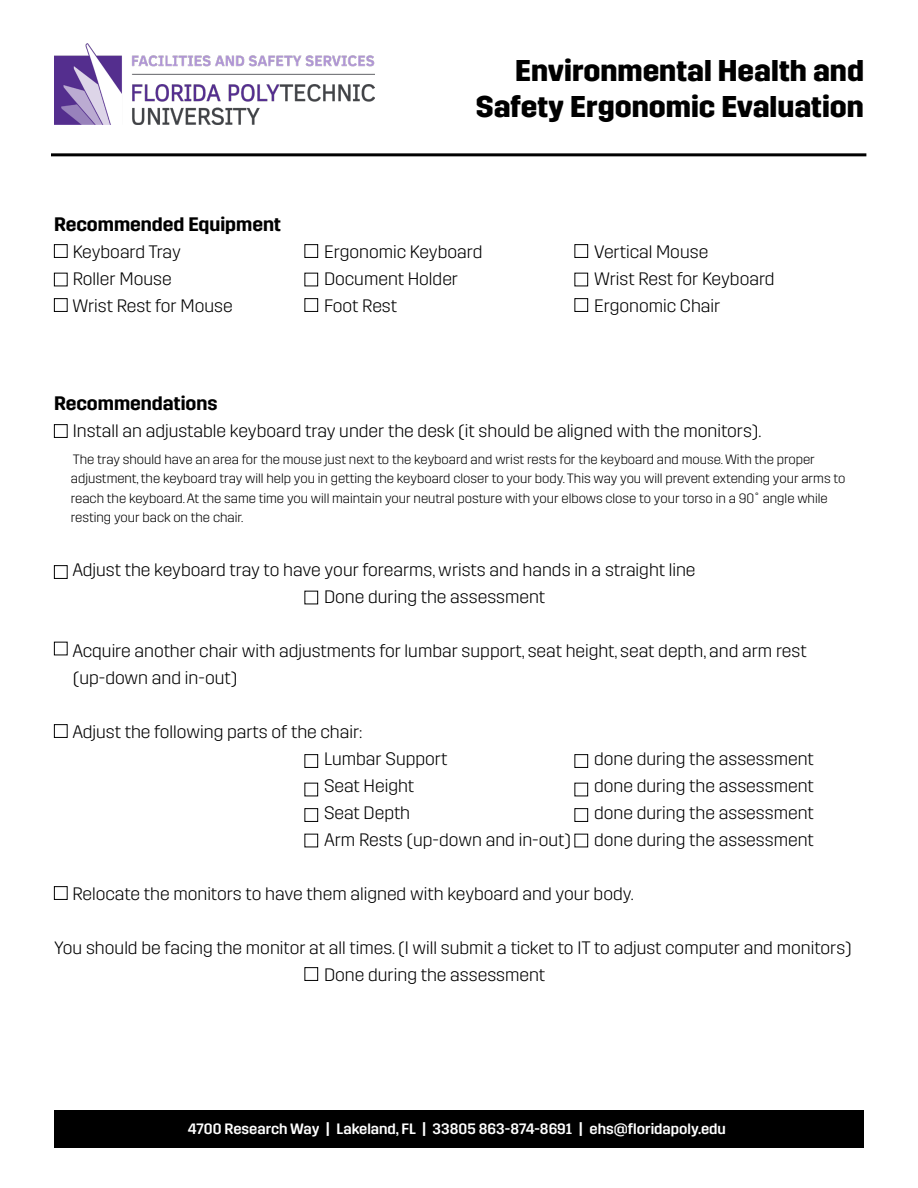
<style>
.page{position:relative;width:918px;height:1188px;background:#fff}
.page>*{position:absolute;margin:0;border:0;box-sizing:border-box;transform-origin:0 0}
.t1{font:700 30px/36px "Trim";color:#000;text-align:right}
.t2{font:600 19.5px "Trim";color:#000}
.t3{font:300 18px/27px "Trim";color:#000}
.t4{font:500 15px "Trim";color:#fff}
.t5{font:300 13.5px/19.5px "Trim";color:#000}
</style>
<div class="page">
<hr style="left:51px;top:153px;width:815px;height:3px;background:#000">
<div style="left:54px;top:244px;width:14px;height:14px;border:1px solid #000"></div>
<div style="left:54px;top:424px;width:14px;height:14px;border:1px solid #000"></div>
<div style="left:304px;top:244px;width:14px;height:14px;border:1px solid #000"></div>
<div style="left:304px;top:754px;width:14px;height:14px;border:1px solid #000"></div>
<div style="left:304px;top:591px;width:14px;height:13px;border:1px solid #000"></div>
<div style="left:574px;top:244px;width:14px;height:14px;border:1px solid #000"></div>
<div style="left:574px;top:754px;width:14px;height:14px;border:1px solid #000"></div>
<div style="left:54px;top:273px;width:14px;height:13px;border:1px solid #000"></div>
<div style="left:54px;top:565px;width:14px;height:14px;border:1px solid #000"></div>
<div style="left:304px;top:273px;width:14px;height:13px;border:1px solid #000"></div>
<div style="left:304px;top:783px;width:14px;height:13px;border:1px solid #000"></div>
<div style="left:574px;top:273px;width:14px;height:13px;border:1px solid #000"></div>
<div style="left:574px;top:783px;width:14px;height:13px;border:1px solid #000"></div>
<div style="left:54px;top:298px;width:14px;height:14px;border:1px solid #000"></div>
<div style="left:54px;top:642px;width:14px;height:13px;border:1px solid #000"></div>
<div style="left:54px;top:724px;width:14px;height:14px;border:1px solid #000"></div>
<div style="left:54px;top:886px;width:14px;height:14px;border:1px solid #000"></div>
<div style="left:304px;top:298px;width:14px;height:14px;border:1px solid #000"></div>
<div style="left:304px;top:808px;width:14px;height:14px;border:1px solid #000"></div>
<div style="left:304px;top:834px;width:14px;height:13px;border:1px solid #000"></div>
<div style="left:304px;top:967px;width:14px;height:14px;border:1px solid #000"></div>
<div style="left:574px;top:298px;width:14px;height:14px;border:1px solid #000"></div>
<div style="left:574px;top:808px;width:14px;height:14px;border:1px solid #000"></div>
<div style="left:574px;top:834px;width:14px;height:13px;border:1px solid #000"></div>
<div style="left:54px;top:1110px;width:810px;height:38px;background:#000"></div>
<img style="left:54px;top:43px;width:320px;height:81px">
<h1 class="t1" style="left:476px;top:53px;width:390px">Environmental Health and<br>Safety Ergonomic Evaluation</h1>
<p class="t2" style="left:54px;top:213px;width:229px">Recommended Equipment</p>
<p class="t3" style="left:73px;top:238px;width:110px">Keyboard Tray</p>
<p class="t3" style="left:324px;top:238px;width:160px">Ergonomic Keyboard</p>
<p class="t3" style="left:594px;top:238px;width:116px">Vertical Mouse</p>
<p class="t3" style="left:73px;top:265px;width:100px">Roller Mouse</p>
<p class="t3" style="left:324px;top:265px;width:136px">Document Holder</p>
<p class="t3" style="left:594px;top:265px;width:182px">Wrist Rest for Keyboard</p>
<p class="t3" style="left:72px;top:292px;width:162px">Wrist Rest for Mouse</p>
<p class="t3" style="left:324px;top:292px;width:75px">Foot Rest</p>
<p class="t3" style="left:594px;top:292px;width:128px">Ergonomic Chair</p>
<p class="t2" style="left:54px;top:392px;width:165px">Recommendations</p>
<p class="t3" style="left:73px;top:417px;width:690px">Install an adjustable keyboard tray under the desk (it should be aligned with the monitors).</p>
<p class="t5" style="left:71px;top:450px;width:776px">The tray should have an area for the mouse just next to the keyboard and wrist rests for the keyboard and mouse. With the proper adjustment, the keyboard tray will help you in getting the keyboard closer to your body. This way you will prevent extending your arms to reach the keyboard. At the same time you will maintain your neutral posture with your elbows close to your torso in a 90˚ angle while resting your back on the chair.</p>
<p class="t3" style="left:324px;top:557px;width:373px;text-indent:-252px">Adjust the keyboard tray to have your forearms, wrists and hands in a straight line<br>Done during the assessment</p>
<p class="t3" style="left:72px;top:638px;width:736px">Acquire another chair with adjustments for lumbar support, seat height, seat depth, and arm rest (up-down and in-out)</p>
<p class="t3" style="left:324px;top:719px;width:125px;text-indent:-252px">Adjust the following parts of the chair:<br>Lumbar Support</p>
<p class="t3" style="left:594px;top:746px;width:221px">done during the assessment</p>
<p class="t3" style="left:324px;top:773px;width:92px">Seat Height</p>
<p class="t3" style="left:594px;top:773px;width:221px">done during the assessment</p>
<p class="t3" style="left:324px;top:800px;width:88px">Seat Depth</p>
<p class="t3" style="left:594px;top:800px;width:221px">done during the assessment</p>
<p class="t3" style="left:324px;top:827px;width:249px">Arm Rests (up-down and in-out)</p>
<p class="t3" style="left:594px;top:827px;width:221px">done during the assessment</p>
<p class="t3" style="left:72px;top:881px;width:563px">Relocate the monitors to have them aligned with keyboard and your body.</p>
<p class="t3" style="left:324px;top:935px;width:529px;text-indent:-270px">You should be facing the monitor at all times. (I will submit a ticket to IT to adjust computer and monitors)<br>Done during the assessment</p>
<p class="t4" style="left:188px;top:1120px;width:540px">4700 Research Way | Lakeland, FL | 33805 863-874-8691 | ehs@floridapoly.edu</p>
</div>
